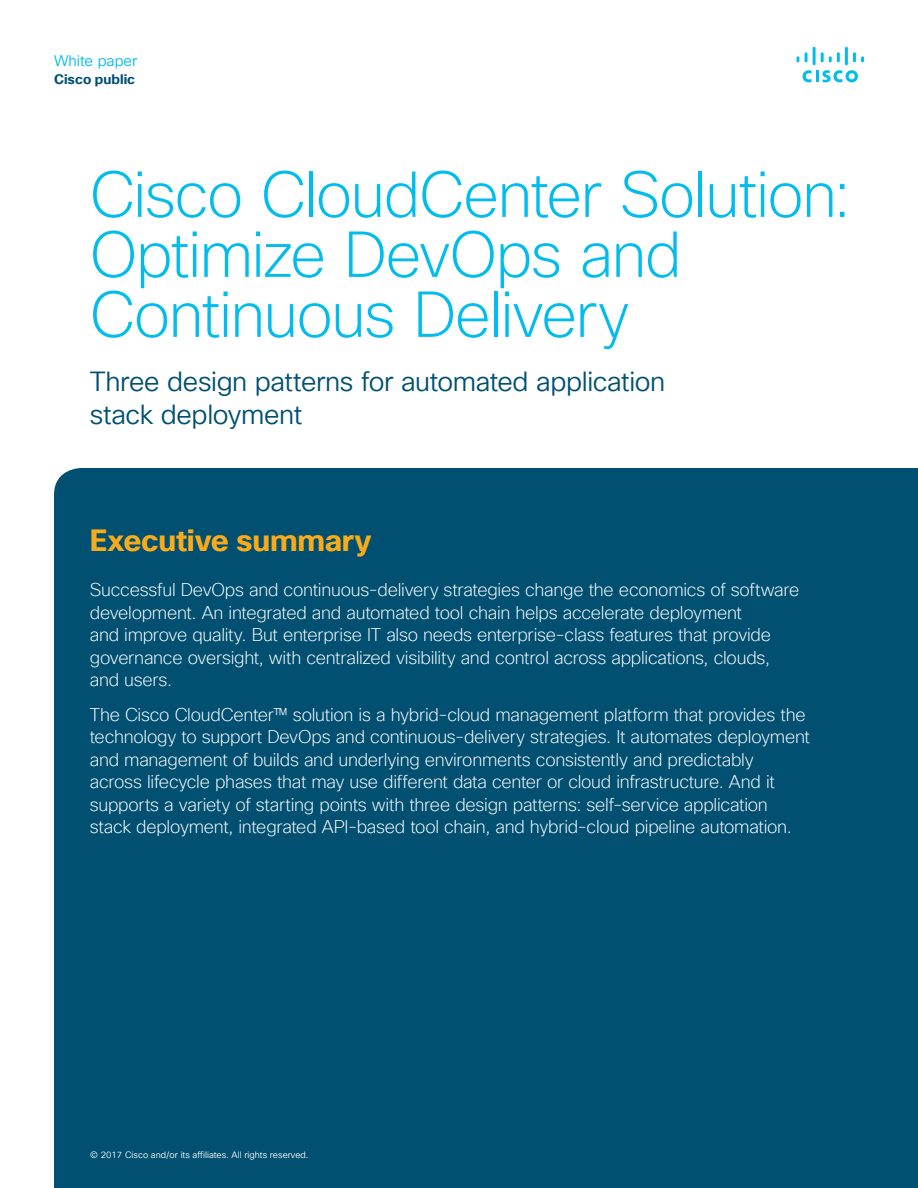
<style>
.page{position:relative;width:918px;height:1188px;background:#fff}
.page>*{position:absolute;margin:0;border:0;box-sizing:border-box;transform-origin:0 0}
.Title_Headline{font:200 63px/60px "Cisco Sans TT";letter-spacing:-.025em;color:#01bcec}
.Intro_Heading{font:700 30px "Cisco Sans TT";letter-spacing:-.01em;color:#faab1a}
.Title_Subhead{font:27px/33px "Cisco Sans TT Light";letter-spacing:-.015em;color:#005073}
.Intro{font:200 18px/22.5px "Cisco Sans TT";letter-spacing:-.015em;color:#fff}
.t1{font:15px "Cisco Sans TT Light";color:#01bcec}
.t2{font:700 13.5px "Cisco Sans TT";color:#005073}
.t3{font:9px "Cisco Sans TT Light";color:#fff}
</style>
<div class="page">
<svg style="left:803px;top:70px;width:55px;height:12px"></svg>
<svg style="left:797px;top:56px;width:2px;height:6px"></svg>
<svg style="left:805px;top:52px;width:3px;height:10px"></svg>
<hr style="left:813px;top:47px;width:3px;height:18px;background:#01bcec">
<svg style="left:821px;top:52px;width:19px;height:10px"></svg>
<hr style="left:845px;top:47px;width:3px;height:18px;background:#01bcec">
<svg style="left:853px;top:52px;width:11px;height:10px"></svg>
<div style="left:54px;top:468px;width:864px;height:720px;background:#015072"></div>
<p class="t1" style="left:54px;top:51px;width:85px">White paper</p>
<p class="t2" style="left:54px;top:70px;width:83px">Cisco public</p>
<p class="Title_Headline" style="left:90px;top:167px;width:763px">Cisco CloudCenter Solution:<br>Optimize DevOps and<br>Continuous Delivery</p>
<p class="Title_Subhead" style="left:90px;top:366px;width:577px">Three design patterns for automated application stack deployment</p>
<p class="Intro_Heading" style="left:90px;top:520px;width:283px">Executive summary</p>
<p class="Intro" style="left:90px;top:579px;width:711px">Successful DevOps and continuous-delivery strategies change the economics of software development. An integrated and automated tool chain helps accelerate deployment<br>and improve quality. But enterprise IT also needs enterprise-class features that provide governance oversight, with centralized visibility and control across applications, clouds, and users.</p>
<p class="Intro" style="left:90px;top:704px;width:722px">The Cisco CloudCenter™ solution is a hybrid-cloud management platform that provides the technology to support DevOps and continuous-delivery strategies. It automates deployment and management of builds and underlying environments consistently and predictably across lifecycle phases that may use different data center or cloud infrastructure. And it supports a variety of starting points with three design patterns: self-service application stack deployment, integrated API-based tool chain, and hybrid-cloud pipeline automation.</p>
<p class="t3" style="left:90px;top:1149px;width:220px">© 2017 Cisco and/or its affiliates. All rights reserved.</p>
</div>
